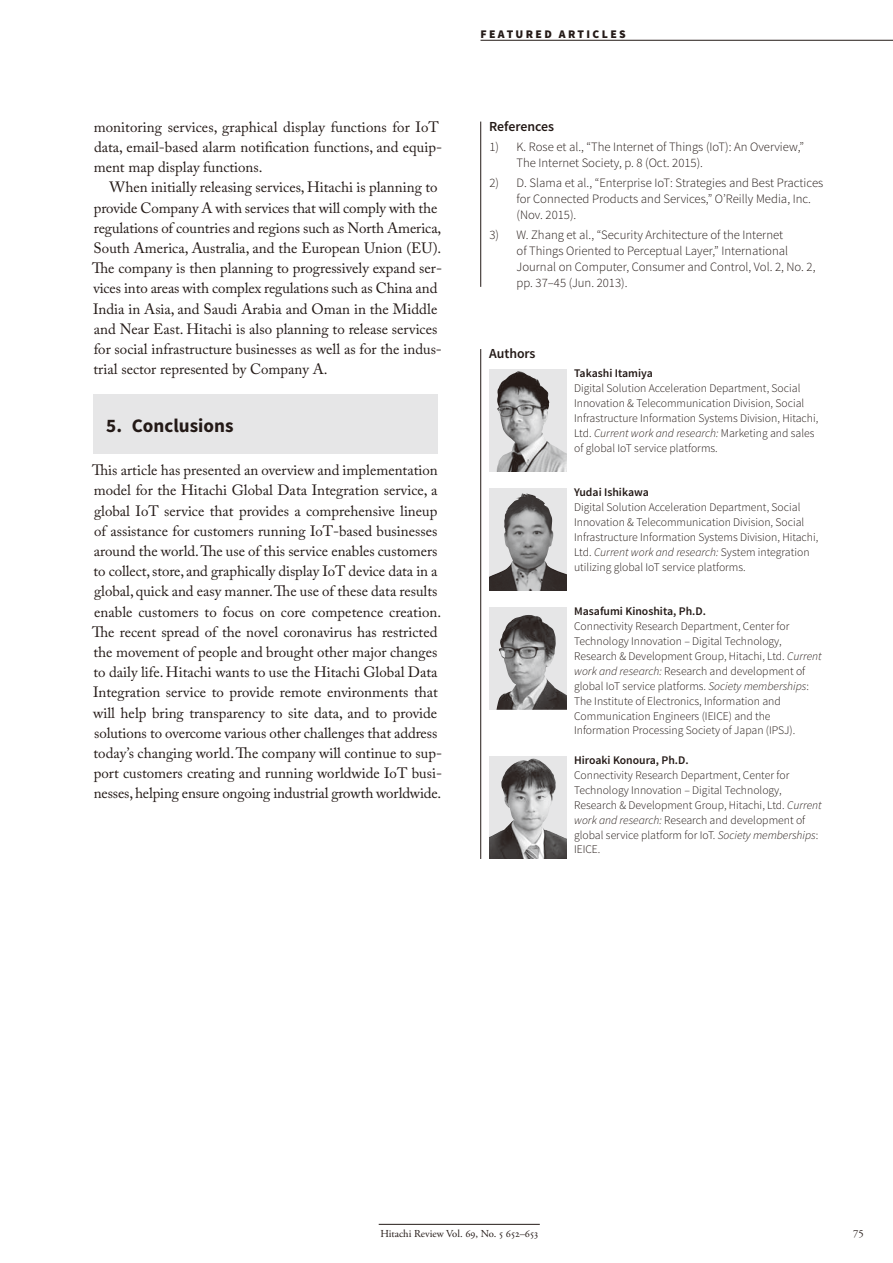
<style>
.page{position:relative;width:893px;height:1263px;background:#fff}
.page>*{position:absolute;margin:0;border:0;box-sizing:border-box;transform-origin:0 0}
.t1{font:700 19.2px "Source Sans Pro";color:#231916}
.t2{font:14.85px/20.2px "Adobe Caslon Pro";color:#231916}
.t3{font:600 13.8px "Source Sans Pro";color:#231916}
.t4{font:300 12.75px/15.9px "Source Sans Pro";color:#231916}
.t5{font:300 11.7px/14.9px "Source Sans Pro";color:#231916}
.t6{font:600 11.7px "Source Sans Pro";color:#231916}
.t7{font:900 11.7px "Source Sans Pro";letter-spacing:.2em;color:#231916}
.t8{font:10.65px "Adobe Garamond Pro";color:#231916}
.s1{font-style:italic}
.s2{color:#fff}
</style>
<div class="page">
<hr style="left:379px;top:1224px;width:161px;height:1px;background:#231916">
<hr style="left:480px;top:40px;width:412px;height:1px;background:#231916">
<div style="left:94px;top:394px;width:344px;height:59px;background:#e6e6e7"></div>
<hr style="left:480px;top:122px;width:1px;height:165px;background:#231916">
<hr style="left:480px;top:349px;width:1px;height:510px;background:#231916">
<div style="left:489px;top:370px;width:78px;height:102px;background:#e6e6e7"></div>
<img style="left:497px;top:371px;width:70px;height:101px">
<div style="left:489px;top:489px;width:78px;height:102px;background:#e6e6e7"></div>
<img style="left:489px;top:493px;width:78px;height:98px">
<div style="left:489px;top:608px;width:78px;height:102px;background:#e6e6e7"></div>
<img style="left:496px;top:615px;width:71px;height:95px">
<img style="left:489px;top:757px;width:78px;height:102px">
<p class="t2" style="left:94px;top:118px;width:350px">monitoring services, graphical display functions for IoT data, email-based alarm notification functions, and equip&shy;ment map display functions.</p>
<p class="t2" style="left:92px;top:179px;width:351px;text-indent:17px">When initially releasing services, Hitachi is planning to provide Company A with services that will comply with the regulations of countries and regions such as North America, South America, Australia, and the European Union (EU).<br>The company is then planning to progressively expand ser&shy;vices into areas with complex regulations such as China and India in Asia, and Saudi Arabia and Oman in the Middle and Near East. Hitachi is also planning to release services for social infrastructure businesses as well as for the indus&shy;trial sector represented by Company A.</p>
<p class="t1" style="left:106px;top:414px;width:129px">5. Conclusions</p>
<p class="t2" style="left:92px;top:462px;width:351px">This article has presented an overview and implementation model for the Hitachi Global Data Integration service, a global IoT service that provides a comprehensive lineup of assistance for customers running IoT-based businesses around the world. The use of this service enables customers to collect, store, and graphically display IoT device data in a global, quick and easy manner. The use of these data results enable customers to focus on core competence creation.<br>The recent spread of the novel coronavirus has restricted the movement of people and brought other major changes to daily life. Hitachi wants to use the Hitachi Global Data Integration service to provide remote environments that will help bring transparency to site data, and to provide solutions to overcome various other challenges that address today’s changing world. The company will continue to sup&shy;port customers creating and running worldwide IoT busi&shy;nesses, helping ensure ongoing industrial growth worldwide.</p>
<p class="t7" style="left:480px;top:27px;width:147px">FEATURED ARTICLES</p>
<p class="t3" style="left:489px;top:121px;width:67px">References</p>
<p class="t4" style="left:516px;top:140px;width:289px;text-indent:-27px">1) K. Rose et al., “The Internet of Things (IoT): An Overview,”<br>The Internet Society, p. 8 (Oct. 2015).</p>
<p class="t4" style="left:516px;top:176px;width:308px;text-indent:-27px">2) D. Slama et al., “Enterprise IoT: Strategies and Best Practices for Connected Products and Services,” O’Reilly Media, Inc. (Nov. 2015).</p>
<p class="t4" style="left:516px;top:228px;width:300px;text-indent:-27px">3) W. Zhang et al., “Security Architecture of the Internet<br>of Things Oriented to Perceptual Layer,” International Journal on Computer, Consumer and Control, Vol. 2, No. 2, pp. 37–45 (Jun. 2013).</p>
<p class="t3" style="left:489px;top:348px;width:48px">Authors</p>
<p class="t6" style="left:574px;top:369px;width:80px">Takashi Itamiya</p>
<p class="t5" style="left:574px;top:382px;width:246px">Digital Solution Acceleration Department, Social Innovation &amp; Telecommunication Division, Social Infrastructure Information Systems Division, Hitachi, Ltd. <span class="s1">Current work and research:</span> Marketing and sales of global IoT service platforms.</p>
<p class="t6" style="left:574px;top:488px;width:76px">Yudai Ishikawa</p>
<p class="t5" style="left:574px;top:501px;width:246px">Digital Solution Acceleration Department, Social Innovation &amp; Telecommunication Division, Social Infrastructure Information Systems Division, Hitachi, Ltd. <span class="s1">Current work and research:</span> System integration utilizing global IoT service platforms.</p>
<p class="t6" style="left:574px;top:607px;width:133px">Masafumi Kinoshita, Ph.D.</p>
<p class="t5" style="left:574px;top:620px;width:249px">Connectivity Research Department, Center for Technology Innovation – Digital Technology, Research &amp; Development Group, Hitachi, Ltd. <span class="s1">Current work and research:</span> Research and development of global IoT service platforms. <span class="s1">Society memberships</span>:<br>The Institute of Electronics, Information and Communication Engineers (IEICE) and the Information Processing Society of Japan (IPSJ).</p>
<p class="t6" style="left:574px;top:756px;width:116px">Hiroaki Konoura, Ph.D.</p>
<p class="t5" style="left:574px;top:769px;width:249px">Connectivity Research Department, Center for Technology Innovation – Digital Technology, Research &amp; Development Group, Hitachi, Ltd. <span class="s1">Current work and research:</span> Research and development of global service platform for IoT. <span class="s1">Society memberships</span>:<br>IEICE.</p>
<p class="t8" style="left:380px;top:1228px;width:159px">Hitachi Review Vol. 69, No. 5 652–653</p>
<p class="t8" style="left:853px;top:1228px;width:15px">75<span class="s2">.</span></p>
</div>
